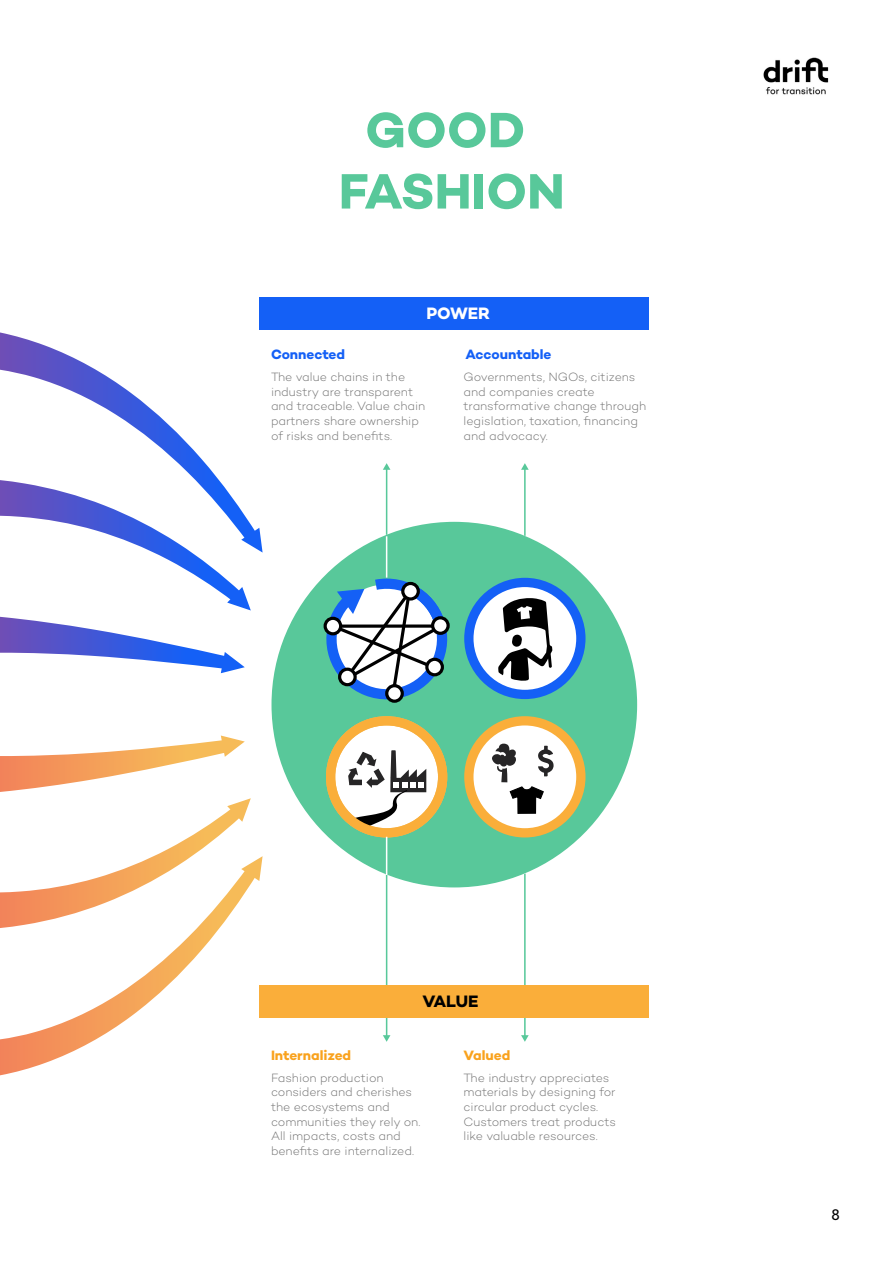
<style>
.page{position:relative;width:893px;height:1263px;background:#fff}
.page>*{position:absolute;margin:0;border:0;box-sizing:border-box;transform-origin:0 0}
.t1{font:700 50.55px/61.2px "Campton";color:#58c89a;text-align:center}
.t2{font:700 16.8px "Campton";color:#fff}
.t3{font:700 16.8px "Campton";letter-spacing:-.01em;color:#000}
.t4{font:500 15px "Avenir LT Std";color:#000}
.t5{font:700 13.8px "Campton";letter-spacing:-.005em;color:#1460f6}
.t6{font:700 13.8px "Campton";color:#f9a21d}
.t7{font:300 12.3px/14.7px "Campton";letter-spacing:-.005em;color:#717171}
</style>
<div class="page">
<hr style="left:524px;top:872px;width:2px;height:164px;background:#58c89a">
<svg style="left:521px;top:1035px;width:8px;height:7px"></svg>
<hr style="left:524px;top:469px;width:2px;height:67px;background:#58c89a">
<svg style="left:521px;top:463px;width:8px;height:7px"></svg>
<hr style="left:524px;top:837px;width:2px;height:37px;background:#fff">
<svg style="left:0;top:332px;width:219px;height:148px"></svg>
<svg style="left:0;top:928px;width:220px;height:147px"></svg>
<svg style="left:0;top:480px;width:263px;height:130px"></svg>
<svg style="left:0;top:617px;width:245px;height:56px"></svg>
<svg style="left:0;top:798px;width:263px;height:130px"></svg>
<svg style="left:0;top:735px;width:245px;height:57px"></svg>
<div style="left:260px;top:297px;width:389px;height:32px;background:#1460f6"></div>
<hr style="left:386px;top:874px;width:1px;height:162px;background:#58c89a">
<svg style="left:383px;top:1035px;width:7px;height:7px"></svg>
<div style="left:260px;top:985px;width:389px;height:32px;background:#faae3a"></div>
<hr style="left:386px;top:469px;width:1px;height:66px;background:#58c89a">
<svg style="left:383px;top:463px;width:7px;height:7px"></svg>
<div style="left:271px;top:522px;width:366px;height:365px;background:#58c89a;border-radius:50%"></div>
<svg style="left:464px;top:578px;width:121px;height:121px"></svg>
<svg style="left:464px;top:716px;width:121px;height:121px"></svg>
<svg style="left:324px;top:574px;width:126px;height:263px"></svg>
<hr style="left:386px;top:536px;width:1px;height:42px;background:#fff">
<hr style="left:386px;top:837px;width:1px;height:38px;background:#fff">
<img style="left:763px;top:57px;width:66px;height:38px">
<p class="t1" style="left:339px;top:99px;width:228px">GOOD<br>FASHION</p>
<p class="t5" style="left:271px;top:345px;width:76px">Connected</p>
<p class="t2" style="left:426px;top:303px;width:65px">POWER</p>
<p class="t5" style="left:466px;top:345px;width:87px">Accountable</p>
<p class="t7" style="left:271px;top:369px;width:156px">The value chains in the industry are transparent and traceable. Value chain partners share ownership of risks and benefits.</p>
<p class="t7" style="left:463px;top:369px;width:184px">Governments, NGOs, citizens and companies create transformative change through legislation, taxation, financing and advocacy.</p>
<p class="t6" style="left:271px;top:1047px;width:82px">Internalized</p>
<p class="t3" style="left:422px;top:991px;width:57px">VALUE</p>
<p class="t6" style="left:463px;top:1047px;width:48px">Valued</p>
<p class="t7" style="left:271px;top:1070px;width:151px">Fashion production considers and cherishes the ecosystems and communities they rely on.<br>All impacts, costs and benefits are internalized.</p>
<p class="t7" style="left:463px;top:1070px;width:154px">The industry appreciates materials by designing for circular product cycles.<br>Customers treat products like valuable resources.</p>
<p class="t4" style="left:831px;top:1206px;width:10px">8</p>
</div>
